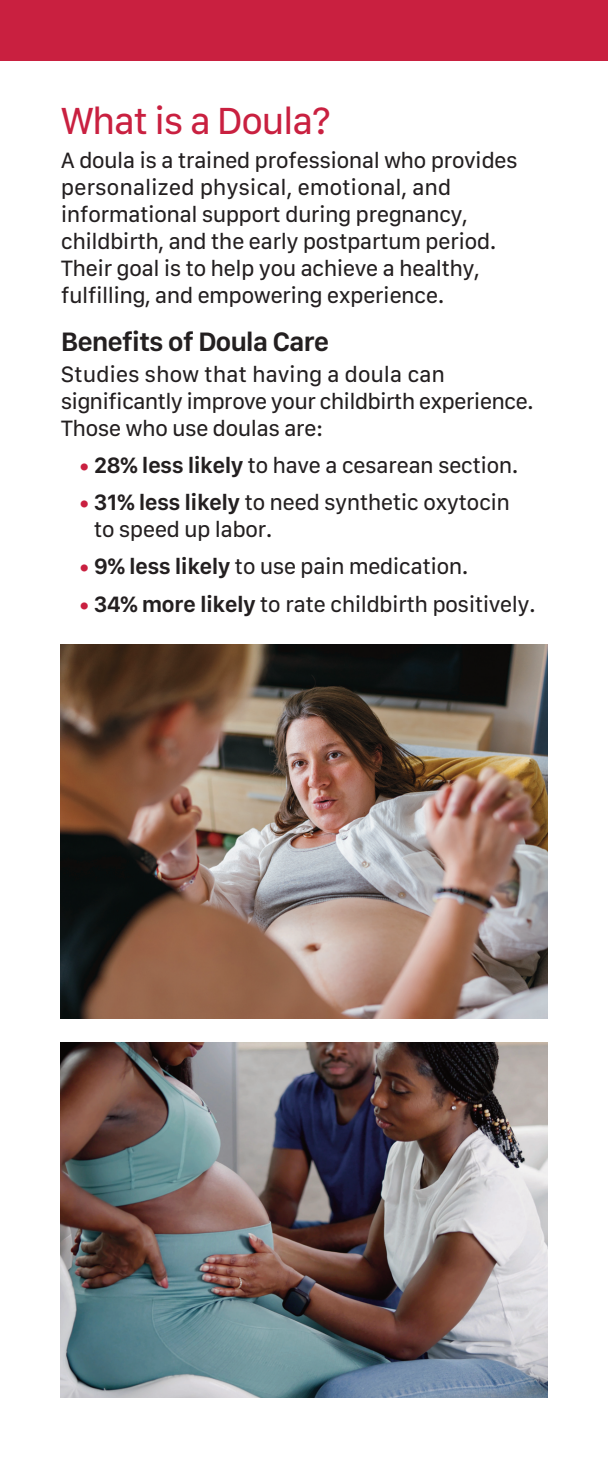
<style>
.page{position:relative;width:608px;height:1458px;background:#fff}
.page>*{position:absolute;margin:0;border:0;box-sizing:border-box;transform-origin:0 0}
.t1{font:38.25px "SF Compact Text";letter-spacing:-.045em;color:#c92040}
.t2{font:600 27px "SF Compact Text";letter-spacing:-.045em;color:#231f20}
.t3{font:22.5px/27px "SF Compact Text";letter-spacing:-.03em;color:#231f20}
.s1{color:#c92040}
.s2{font-weight:600}
</style>
<div class="page">
<div style="left:0;top:0;width:608px;height:61px;background:#c92040"></div>
<img style="left:61px;top:644px;width:486px;height:374px">
<img style="left:61px;top:1043px;width:486px;height:354px">
<p class="t1" style="left:61px;top:106px;width:272px">What is a Doula?</p>
<p class="t3" style="left:61px;top:149px;width:458px">A doula is a trained professional who provides personalized physical, emotional, and informational support during pregnancy, childbirth, and the early postpartum period.<br>Their goal is to help you achieve a healthy, fulfilling, and empowering experience.</p>
<p class="t2" style="left:61px;top:331px;width:270px">Benefits of Doula Care</p>
<p class="t3" style="left:61px;top:362px;width:474px">Studies show that having a doula can significantly improve your childbirth experience.<br>Those who use doulas are:</p>
<p class="t3" style="left:79px;top:454px;width:441px"><span class="s1">•</span> <span class="s2">28% less likely</span> to have a cesarean section.</p>
<p class="t3" style="left:94px;top:491px;width:418px;text-indent:-15px"><span class="s1">•</span> <span class="s2">31% less likely</span> to need synthetic oxytocin to speed up labor.</p>
<p class="t3" style="left:79px;top:555px;width:391px"><span class="s1">•</span> <span class="s2">9% less likely</span> to use pain medication.</p>
<p class="t3" style="left:79px;top:592px;width:458px"><span class="s1">•</span> <span class="s2">34% more likely</span> to rate childbirth positively.</p>
</div>
